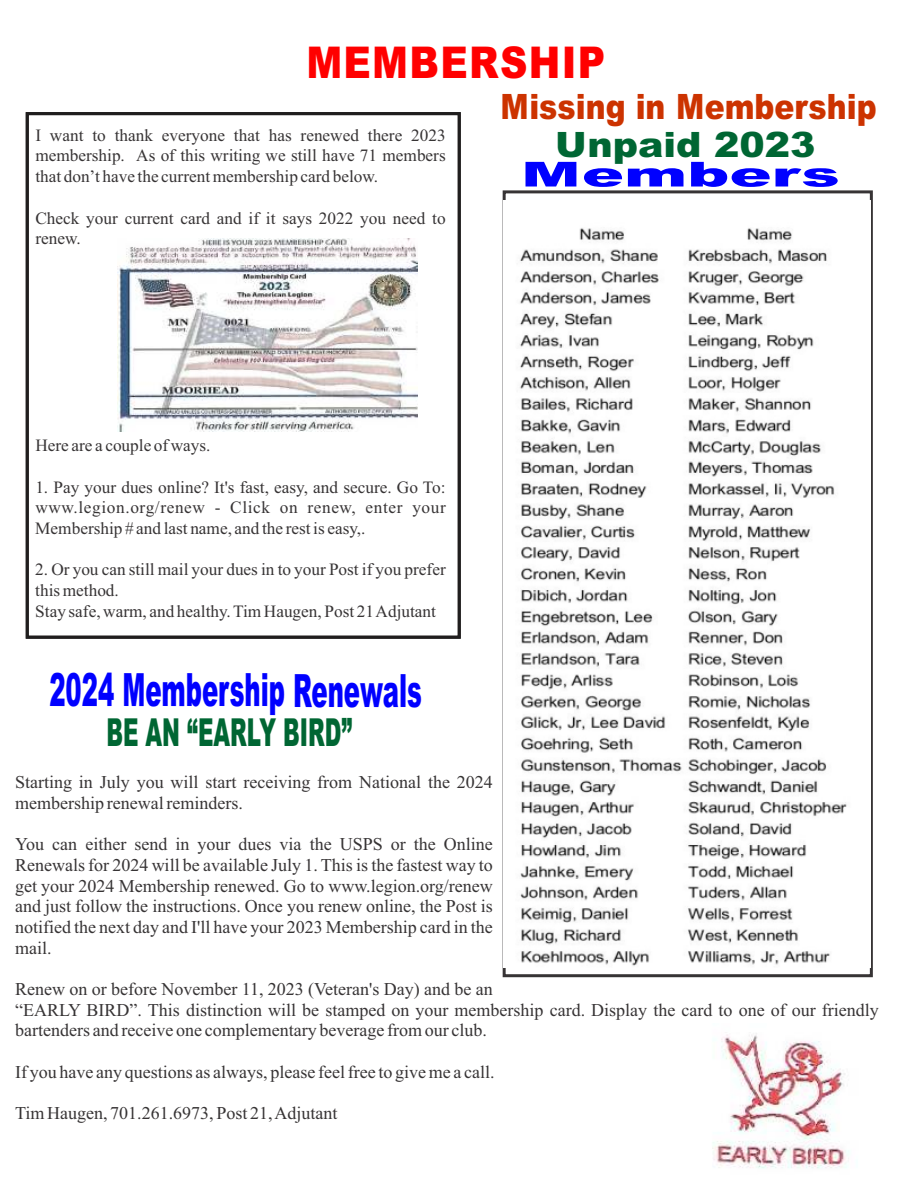
<style>
.page{position:relative;width:918px;height:1188px;background:#fff}
.page>*{position:absolute;margin:0;border:0;box-sizing:border-box;transform-origin:0 0}
.t1{font:900 45.9px "Arial";color:#00f;scale:.53 1}
.t2{font:900 43.8px "Arial";letter-spacing:.035em;color:#f00;scale:.87 1}
.t3{font:900 38.55px "Arial";color:#063;scale:.55 1}
.t4{font:900 34.95px "Arial";color:#c30;scale:.85 1}
.t5{font:900 34.95px "Arial";color:#063;scale:1.09 1}
.t6{font:900 34.35px "Arial";color:#00f;scale:1.84 1}
.t7{font:18px/20.7px "Times New Roman";color:#373435}
.t8{font:17.25px/20.7px "Times New Roman";color:#373435;text-align:justify}
</style>
<div class="page">
<img style="left:712px;top:1033px;width:138px;height:136px">
<img style="left:118px;top:238px;width:299px;height:194px">
<div style="left:26px;top:112px;width:435px;height:527px;border:3px solid #201e1e"></div>
<img style="left:519px;top:228px;width:328px;height:738px">
<h2 class="t2" style="left:306px;top:46px;width:345px">MEMBERSHIP</h2>
<p class="t8" style="left:35px;top:126px;width:412px">I want to thank everyone that has renewed there 2023 membership. As of this writing we still have 71 members that don’t have the current membership card below.</p>
<p class="t8" style="left:35px;top:209px;width:412px">Check your current card and if it says 2022 you need to renew.</p>
<h3 class="t4" style="left:501px;top:94px;width:444px">Missing in Membership</h3>
<h3 class="t5" style="left:555px;top:132px;width:240px">Unpaid 2023</h3>
<h3 class="t6" style="left:521px;top:162px;width:175px">Members</h3>
<p class="t8" style="left:35px;top:437px;width:177px">Here are a couple of ways.</p>
<p class="t8" style="left:35px;top:478px;width:412px">1. Pay your dues online? It's fast, easy, and secure. Go To: www.legion.org/renew - Click on renew, enter your Membership # and last name, and the rest is easy,.</p>
<p class="t8" style="left:35px;top:561px;width:412px;text-align:left">2. Or you can still mail your dues in to your Post if you prefer this method.<br>Stay safe, warm, and healthy. Tim Haugen, Post 21 Adjutant</p>
<h1 class="t1" style="left:49px;top:673px;width:705px">2024 Membership Renewals</h1>
<h3 class="t3" style="left:106px;top:719px;width:449px">BE AN “EARLY BIRD”</h3>
<p class="t7" style="left:15px;top:773px;width:479px">Starting in July you will start receiving from National the 2024 membership renewal reminders.</p>
<p class="t7" style="left:15px;top:835px;width:479px;text-align:justify">You can either send in your dues via the USPS or the Online Renewals for 2024 will be available July 1. This is the fastest way to get your 2024 Membership renewed. Go to www.legion.org/renew and just follow the instructions. Once you renew online, the Post is notified the next day and I'll have your 2023 Membership card in the mail.</p>
<p class="t7" style="left:15px;top:980px;width:865px">Renew on or before November 11, 2023 (Veteran's Day) and be an<br>“EARLY BIRD”. This distinction will be stamped on your membership card. Display the card to one of our friendly bartenders and receive one complementary beverage from our club.</p>
<p class="t7" style="left:15px;top:1063px;width:481px">If you have any questions as always, please feel free to give me a call.</p>
<p class="t7" style="left:15px;top:1105px;width:324px">Tim Haugen, 701.261.6973, Post 21, Adjutant</p>
</div>
